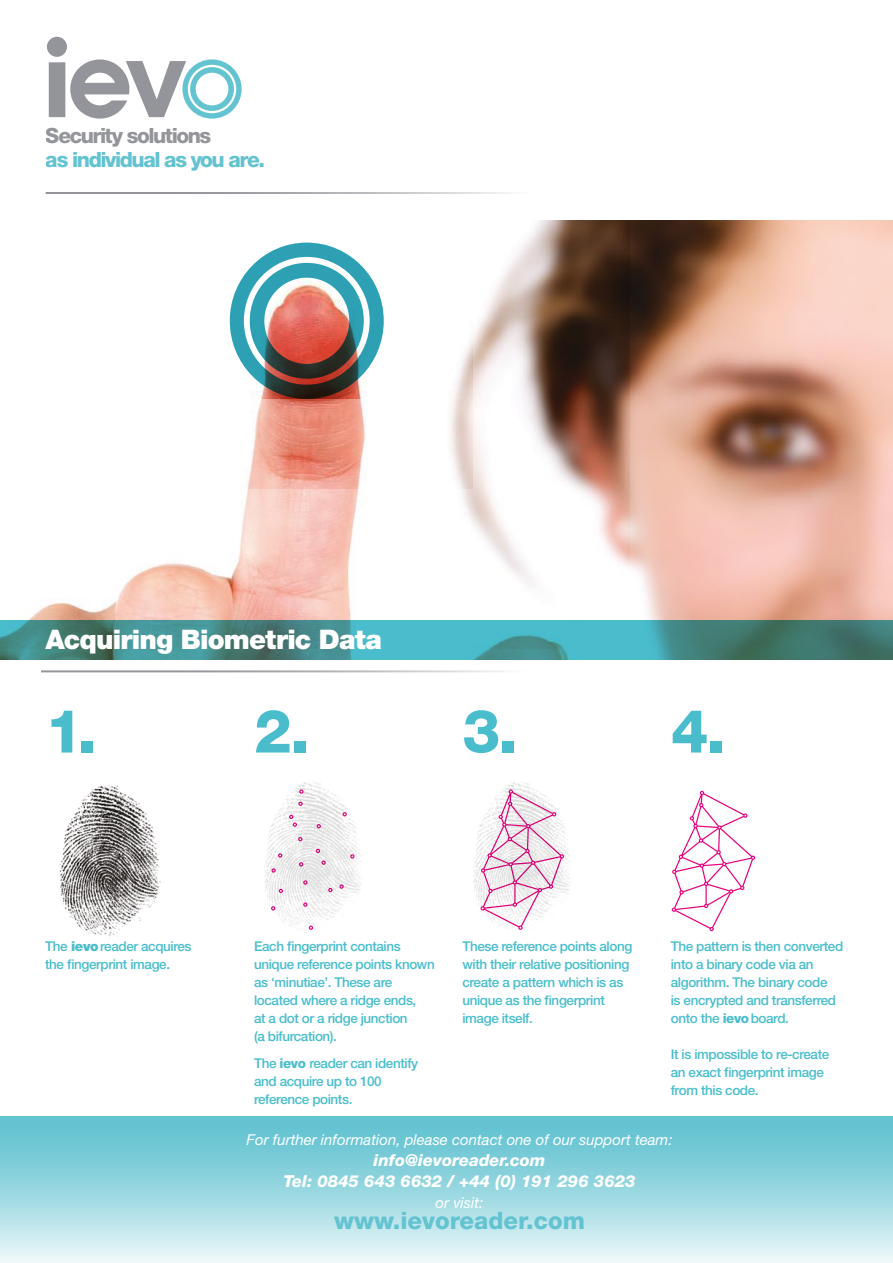
<style>
.page{position:relative;width:893px;height:1263px;background:#fff}
.page>*{position:absolute;margin:0;border:0;box-sizing:border-box;transform-origin:0 0}
.t1{font:800 60px "Helvetica Neue LT Std";color:#4abdcd}
.t2{font:900 27px "Helvetica Neue LT Std";letter-spacing:-.03em;color:#fff}
.t3{font:800 24px "Helvetica Neue LT Std";color:#63c3d1}
.t4{font:800 21px "Helvetica Neue LT Std";letter-spacing:-.07em;color:#63c3d1}
.t5{font:800 21px "Helvetica Neue LT Std";letter-spacing:-.07em;color:#94959a}
.t6{font:italic 800 16.5px "Helvetica Neue LT Std";color:#fff}
.t7{font:italic 15px "Helvetica Neue LT Std";color:#fff}
.t8{font:500 13.5px/18px "Helvetica Neue LT Std";letter-spacing:-.03em;color:#4abdcd}
.s1{font-weight:900}
.s2{font-weight:800}
</style>
<div class="page">
<img style="left:629px;top:221px;width:264px;height:400px">
<img style="left:473px;top:782px;width:98px;height:128px">
<svg style="left:481px;top:789px;width:83px;height:141px"></svg>
<svg style="left:672px;top:791px;width:83px;height:140px"></svg>
<img style="left:264px;top:782px;width:98px;height:148px">
<svg style="left:299px;top:789px;width:4px;height:5px"></svg>
<svg style="left:298px;top:801px;width:5px;height:5px"></svg>
<svg style="left:343px;top:812px;width:4px;height:4px"></svg>
<svg style="left:350px;top:854px;width:5px;height:4px"></svg>
<svg style="left:321px;top:860px;width:5px;height:5px"></svg>
<svg style="left:271px;top:868px;width:5px;height:5px"></svg>
<svg style="left:279px;top:889px;width:4px;height:4px"></svg>
<svg style="left:271px;top:906px;width:4px;height:4px"></svg>
<svg style="left:289px;top:815px;width:8px;height:12px"></svg>
<svg style="left:298px;top:837px;width:4px;height:4px"></svg>
<svg style="left:316px;top:849px;width:4px;height:4px"></svg>
<svg style="left:299px;top:862px;width:4px;height:4px"></svg>
<svg style="left:303px;top:880px;width:5px;height:5px"></svg>
<svg style="left:303px;top:902px;width:5px;height:5px"></svg>
<svg style="left:328px;top:888px;width:5px;height:4px"></svg>
<svg style="left:339px;top:884px;width:5px;height:5px"></svg>
<svg style="left:309px;top:925px;width:4px;height:5px"></svg>
<svg style="left:278px;top:853px;width:4px;height:5px"></svg>
<svg style="left:317px;top:824px;width:4px;height:4px"></svg>
<img style="left:59px;top:785px;width:102px;height:154px">
<svg style="left:0;top:36px;width:629px;height:585px"></svg>
<hr style="left:46px;top:192px;width:804px;height:2px;background:#94959a">
<svg style="left:47px;top:37px;width:195px;height:82px"></svg>
<div style="left:0;top:1117px;width:893px;height:146px;background:linear-gradient(to bottom,#53bdcc,#e6f5f7)"></div>
<svg style="left:0;top:621px;width:893px;height:39px;background:#459394"></svg>
<hr style="left:41px;top:670px;width:804px;height:2px;background:#94959a">
<h3 class="t5" style="left:46px;top:123px;width:167px">Security solutions</h3>
<h3 class="t4" style="left:46px;top:147px;width:221px">as individual as you are.</h3>
<p class="t2" style="left:45px;top:623px;width:338px">Acquiring Biometric Data</p>
<h1 class="t1" style="left:45px;top:695px;width:53px">1.</h1>
<h1 class="t1" style="left:254px;top:695px;width:57px">2.</h1>
<h1 class="t1" style="left:462px;top:695px;width:56px">3.</h1>
<h1 class="t1" style="left:671px;top:695px;width:56px">4.</h1>
<p class="t8" style="left:45px;top:937px;width:148px">The <span class="s1">ievo</span>reader acquires the fingerprint image.</p>
<p class="t8" style="left:254px;top:937px;width:182px">Each fingerprint contains unique reference points known as ‘minutiae’. These are located where a ridge ends,<br>at a dot or a ridge junction<br>(a bifurcation).</p>
<p class="t8" style="left:254px;top:1054px;width:166px">The <span class="s2">ievo</span> reader can identify and acquire up to 100 reference points.</p>
<p class="t8" style="left:462px;top:937px;width:171px">These reference points along with their relative positioning create a pattern which is as unique as the fingerprint image itself.</p>
<p class="t8" style="left:671px;top:937px;width:174px">The pattern is then converted into a binary code via an algorithm. The binary code<br>is encrypted and transferred onto the <span class="s2">ievo</span>board.</p>
<p class="t8" style="left:671px;top:1045px;width:160px">It is impossible to re-create an exact fingerprint image from this code.</p>
<p class="t7" style="left:246px;top:1130px;width:427px">For further information, please contact one of our support team:</p>
<p class="t6" style="left:374px;top:1150px;width:173px">info@ievoreader.com</p>
<p class="t6" style="left:283px;top:1171px;width:353px">Tel: 0845 643 6632 / +44 (0) 191 296 3623</p>
<p class="t7" style="left:436px;top:1193px;width:49px">or visit:</p>
<p class="t3" style="left:334px;top:1206px;width:252px">www.ievoreader.com</p>
</div>
